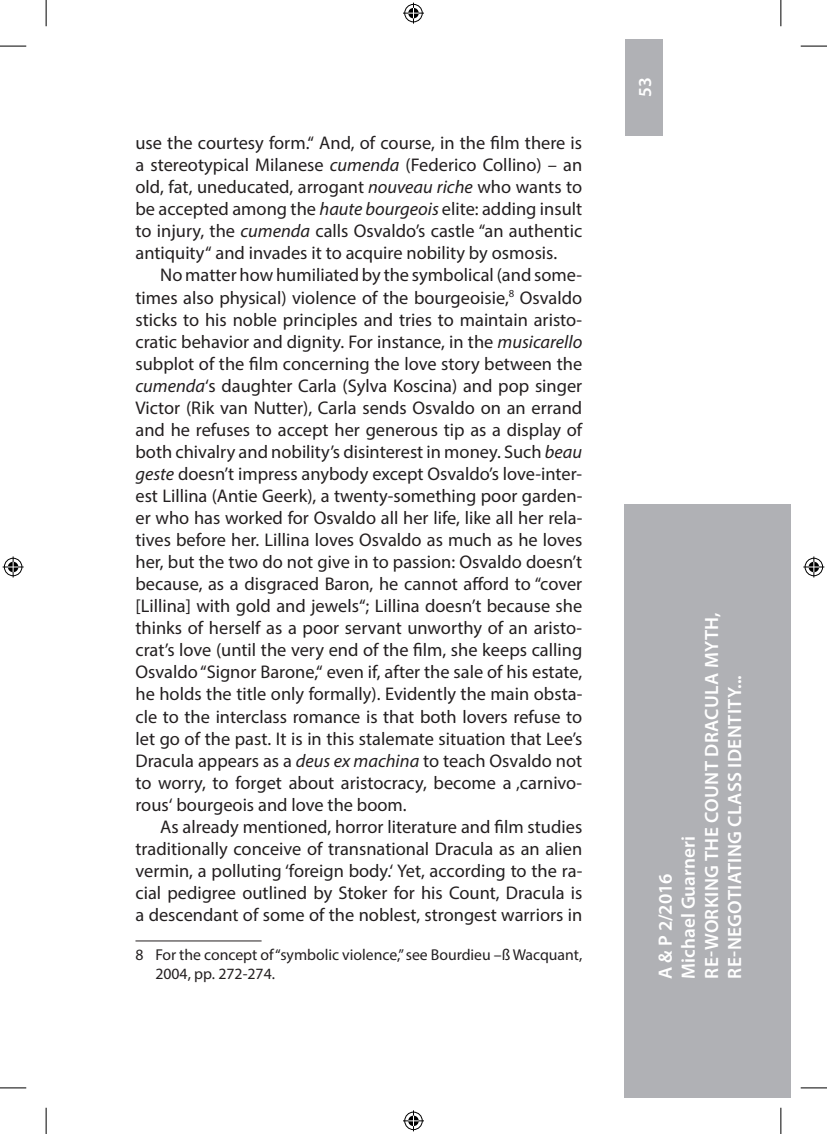
<style>
.page{position:relative;width:827px;height:1134px;background:#fff}
.page>*{position:absolute;margin:0;border:0;box-sizing:border-box;transform-origin:0 0}
.t1{font:600 19.25px/23.1px "Myriad Pro";letter-spacing:.02em;color:#fff}
.t2{font:18.38px/22.1px "Myriad Pro";color:#231f20;text-align:justify}
.t3{font:600 18.38px "Myriad Pro";color:#fff}
.t4{font:15.75px/18.9px "Myriad Pro";color:#231f20}
.s1{font-style:italic}
</style>
<div class="page">
<div style="left:625px;top:39px;width:37px;height:96px;background:#b0b1b5"></div>
<hr style="left:135px;top:940px;width:126px;height:1px;background:#231f20">
<div style="left:624px;top:504px;width:166px;height:594px;background:#b0b1b5"></div>
<svg style="left:0;top:46px;width:26px;height:1px"></svg>
<svg style="left:800px;top:46px;width:26px;height:1px"></svg>
<svg style="left:0;top:1088px;width:26px;height:1px"></svg>
<svg style="left:800px;top:1088px;width:26px;height:1px"></svg>
<svg style="left:46px;top:0;width:1px;height:26px"></svg>
<svg style="left:46px;top:1108px;width:1px;height:26px"></svg>
<svg style="left:780px;top:0;width:1px;height:26px"></svg>
<svg style="left:780px;top:1108px;width:1px;height:26px"></svg>
<svg style="left:403px;top:3px;width:21px;height:21px"></svg>
<svg style="left:403px;top:1110px;width:21px;height:21px"></svg>
<svg style="left:3px;top:556px;width:21px;height:21px"></svg>
<svg style="left:803px;top:556px;width:21px;height:21px"></svg>
<p class="t2" style="left:135px;top:132px;width:448px">use the courtesy form.“ And, of course, in the film there is a stereotypical Milanese <span class="s1">cumenda</span> (Federico Collino) – an old, fat, uneducated, arrogant <span class="s1">nouveau riche</span> who wants to be accepted among the <span class="s1">haute bourgeois</span> elite: adding insult to injury, the <span class="s1">cumenda</span> calls Osvaldo’s castle “an authentic antiquity“ and invades it to acquire nobility by osmosis.</p>
<p class="t2" style="left:135px;top:264px;width:448px;text-indent:25px">No matter how humiliated by the symbolical (and some‑ times also physical) violence of the bourgeoisie,<sup>8</sup> Osvaldo sticks to his noble principles and tries to maintain aristo‑ cratic behavior and dignity. For instance, in the <span class="s1">musicarello </span>subplot of the film concerning the love story between the <span class="s1">cumenda</span>‘s daughter Carla (Sylva Koscina) and pop singer Victor (Rik van Nutter), Carla sends Osvaldo on an errand and he refuses to accept her generous tip as a display of both chivalry and nobility’s disinterest in money. Such <span class="s1">beau geste</span> doesn’t impress anybody except Osvaldo’s love-inter‑ est Lillina (Antie Geerk), a twenty-something poor garden‑ er who has worked for Osvaldo all her life, like all her rela‑ tives before her. Lillina loves Osvaldo as much as he loves her, but the two do not give in to passion: Osvaldo doesn’t because, as a disgraced Baron, he cannot afford to “cover [Lillina] with gold and jewels“; Lillina doesn’t because she thinks of herself as a poor servant unworthy of an aristo‑ crat’s love (until the very end of the film, she keeps calling Osvaldo “Signor Barone,“ even if, after the sale of his estate, he holds the title only formally). Evidently the main obsta‑ cle to the interclass romance is that both lovers refuse to let go of the past. It is in this stalemate situation that Lee’s Dracula appears as a <span class="s1">deus ex machina</span> to teach Osvaldo not to worry, to forget about aristocracy, become a ‚carnivo‑ rous‘ bourgeois and love the boom.</p>
<p class="t2" style="left:135px;top:815px;width:448px;text-indent:25px">As already mentioned, horror literature and film studies traditionally conceive of transnational Dracula as an alien vermin, a polluting ‘foreign body.‘ Yet, according to the ra‑ cial pedigree outlined by Stoker for his Count, Dracula is a descendant of some of the noblest, strongest warriors in</p>
<p class="t4" style="left:155px;top:945px;width:428px;text-indent:-20px">8 For the concept of “symbolic violence,” see Bourdieu –ß Wacquant,<br>2004, pp. 272-274.</p>
<p class="t3" style="left:633px;top:97px;width:21px;rotate:-90deg">53</p>
<p class="t1" style="left:653px;top:979px;width:368px;rotate:-90deg">A &amp; P 2/2016<br>Michael Guarneri<br>RE-WORKING THE COUNT DRACULA MYTH,<br>RE-NEGOTIATING CLASS IDENTITY...</p>
</div>
